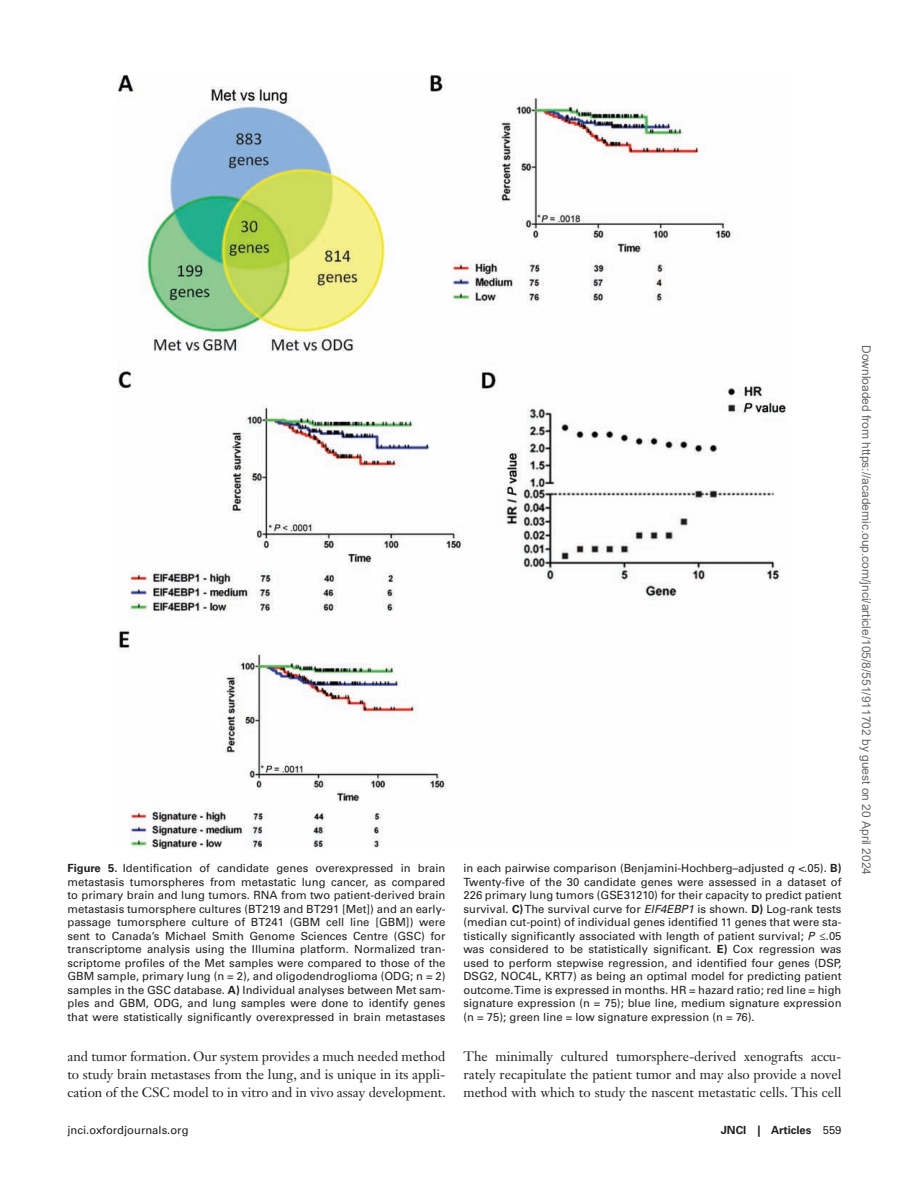
<style>
.page{position:relative;width:900px;height:1184px;background:#fff}
.page>*{position:absolute;margin:0;border:0;box-sizing:border-box;transform-origin:0 0}
.t1{font:13.5px/18px "Janson Text LT Std";color:#231f20;text-align:justify}
.t2{font:12px "Arial";color:#666}
.t3{font:11.25px/13.5px "Univers LT Std";color:#231f20;text-align:justify}
.t4{font:700 11.25px "Univers LT Std";color:#231f20}
.s1{font-weight:700}
.s2{font-style:italic}
.s3{font-weight:400}
</style>
<div class="page">
<img style="left:118px;top:76px;width:668px;height:772px">
<p class="t3" style="left:67px;top:861px;width:380px"><span class="s1">Figure 5.</span> Identification of candidate genes overexpressed in brain metastasis tumorspheres from metastatic lung cancer, as compared to primary brain and lung tumors. RNA from two patient-derived brain metastasis tumorsphere cultures (BT219 and BT291 [Met]) and an early&shy;passage tumorsphere culture of BT241 (GBM cell line [GBM]) were sent to Canada’s Michael Smith Genome Sciences Centre (GSC) for transcriptome analysis using the Illumina platform. Normalized tran&shy;scriptome profiles of the Met samples were compared to those of the GBM sample, primary lung (n = 2), and oligodendroglioma (ODG; n = 2) samples in the GSC database. <span class="s1">A)</span> Individual analyses between Met sam&shy;ples and GBM, ODG, and lung samples were done to identify genes that were statistically significantly overexpressed in brain metastases</p>
<p class="t3" style="left:463px;top:861px;width:380px">in each pairwise comparison (Benjamini-Hochberg–adjusted <span class="s2">q &lt;</span>.05). <span class="s1">B)<br></span>Twenty-five of the 30 candidate genes were assessed in a dataset of 226 primary lung tumors (GSE31210) for their capacity to predict patient survival. <span class="s1">C)</span> The survival curve for <span class="s2">EIF4EBP1</span> is shown. <span class="s1">D)</span> Log-rank tests (median cut-point) of individual genes identified 11 genes that were sta&shy;tistically significantly associated with length of patient survival; <span class="s2">P ≤</span>.05 was considered to be statistically significant. <span class="s1">E)</span> Cox regression was used to perform stepwise regression, and identified four genes (DSP, DSG2, NOC4L, KRT7) as being an optimal model for predicting patient outcome. Time is expressed in months. HR = hazard ratio; red line = high signature expression (n = 75); blue line, medium signature expression (n = 75); green line = low signature expression (n = 76).</p>
<p class="t1" style="left:67px;top:1046px;width:380px">and tumor formation. Our system provides a much needed method to study brain metastases from the lung, and is unique in its appli&shy;cation of the CSC model to in vitro and in vivo assay development.</p>
<p class="t1" style="left:463px;top:1046px;width:380px">The minimally cultured tumorsphere-derived xenografts accu&shy;rately recapitulate the patient tumor and may also provide a novel method with which to study the nascent metastatic cells. This cell</p>
<p class="t3" style="left:67px;top:1123px;width:123px">jnci.oxfordjournals.org</p>
<p class="t4" style="left:721px;top:1123px;width:122px">JNCI | Articles <span class="s3">559</span></p>
<p class="t2" style="left:871px;top:345px;width:531px;rotate:90deg">Downloaded from https://academic.oup.com/jnci/article/105/8/551/911702 by guest on 20 April 2024</p>
</div>
